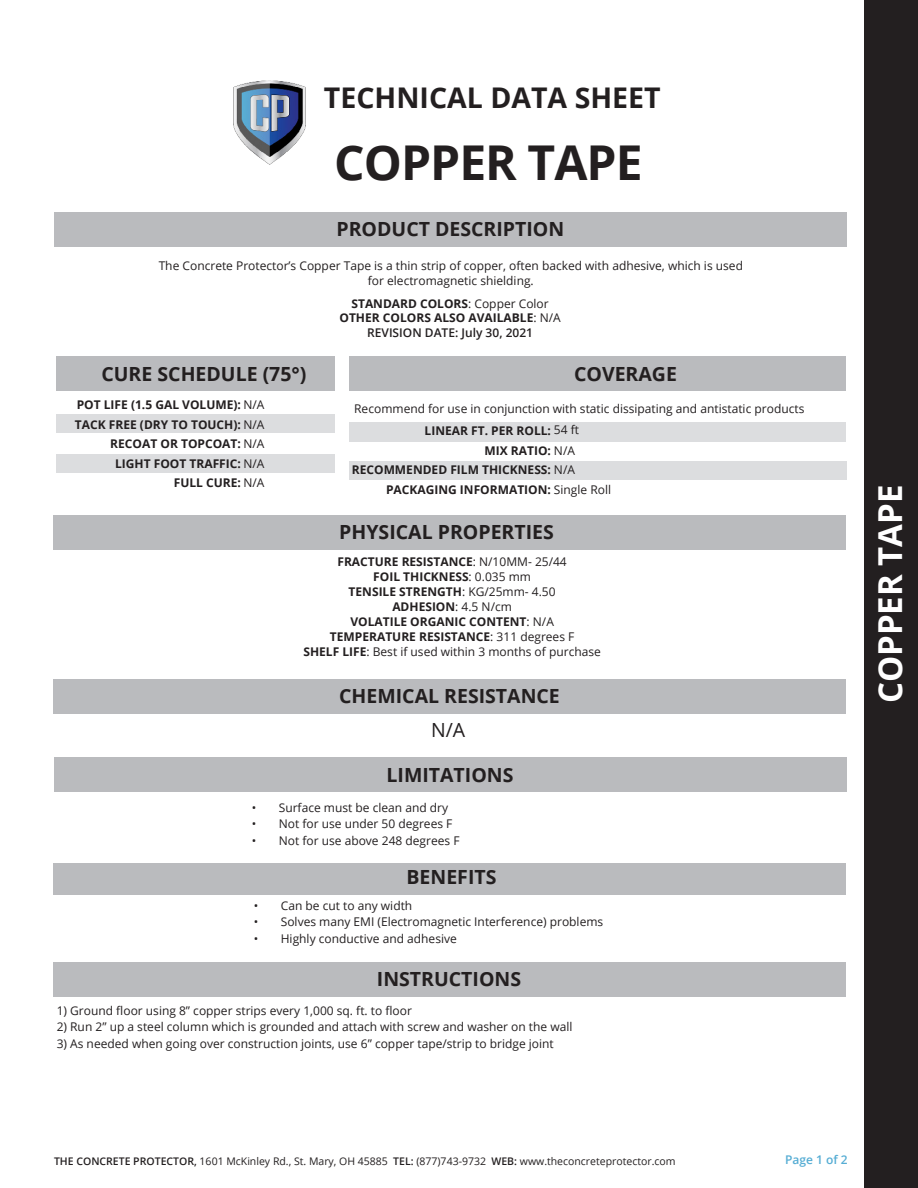
<style>
.page{position:relative;width:918px;height:1188px;background:#fff}
.page>*{position:absolute;margin:0;border:0;box-sizing:border-box;transform-origin:0 0}
.t1{font:700 48px "Open Sans";letter-spacing:-.02em;color:#231f20}
.t2{font:700 33px "Open Sans";color:#fff}
.t3{font:700 28.5px "Open Sans";color:#231f20}
.t4{font:700 19.5px "Open Sans";color:#231f20}
.t5{font:19.5px "Open Sans";color:#231f20}
.t6{font:12px "Open Sans";color:#231f20}
.t7{font:700 12px "Open Sans";color:#231f20}
.t8{font:600 12px "Open Sans";color:#231f20}
.t9{font:600 12px "Open Sans";color:#56add4}
.t10{font:10.5px "Open Sans";color:#231f20}
.s1{font-weight:400}
.s2{font-weight:700}
.s3{font-weight:600}
</style>
<div class="page">
<div style="left:865px;top:0;width:53px;height:1188px;background:#231f20"></div>
<div style="left:55px;top:212px;width:792px;height:34px;background:#babbbe"></div>
<div style="left:56px;top:357px;width:278px;height:34px;background:#babbbe"></div>
<div style="left:56px;top:415px;width:278px;height:18px;background:#dcdddf"></div>
<div style="left:350px;top:357px;width:496px;height:34px;background:#babbbe"></div>
<div style="left:56px;top:454px;width:278px;height:18px;background:#dcdddf"></div>
<div style="left:350px;top:422px;width:496px;height:19px;background:#dcdddf"></div>
<div style="left:350px;top:461px;width:497px;height:18px;background:#dcdddf"></div>
<div style="left:54px;top:515px;width:792px;height:35px;background:#babbbe"></div>
<img style="left:234px;top:80px;width:71px;height:85px">
<div style="left:54px;top:679px;width:792px;height:34px;background:#babbbe"></div>
<div style="left:53px;top:962px;width:792px;height:34px;background:#babbbe"></div>
<div style="left:54px;top:758px;width:792px;height:34px;background:#babbbe"></div>
<div style="left:53px;top:863px;width:792px;height:31px;background:#babbbe"></div>
<p class="t3" style="left:324px;top:77px;width:338px">TECHNICAL DATA SHEET</p>
<p class="t1" style="left:334px;top:128px;width:310px">COPPER TAPE</p>
<p class="t4" style="left:337px;top:215px;width:229px">PRODUCT DESCRIPTION</p>
<p class="t6" style="left:159px;top:258px;width:586px">The Concrete Protector’s Copper Tape is a thin strip of copper, often backed with adhesive, which is used</p>
<p class="t6" style="left:368px;top:272px;width:167px">for electromagnetic shielding.</p>
<p class="t7" style="left:351px;top:295px;width:199px">STANDARD COLORS<span class="s1">: Copper Color</span></p>
<p class="t7" style="left:339px;top:309px;width:223px">OTHER COLORS ALSO AVAILABLE<span class="s1">: N/A</span></p>
<p class="t8" style="left:367px;top:324px;width:167px">REVISION DATE: July 30, 2021</p>
<p class="t4" style="left:101px;top:360px;width:207px">CURE SCHEDULE (75°)</p>
<p class="t4" style="left:574px;top:360px;width:104px">COVERAGE</p>
<p class="t7" style="left:77px;top:396px;width:189px">POT LIFE (1.5 GAL VOLUME): <span class="s1">N/A</span></p>
<p class="t7" style="left:75px;top:416px;width:191px">TACK FREE (DRY TO TOUCH): <span class="s1">N/A</span></p>
<p class="t7" style="left:110px;top:435px;width:156px">RECOAT OR TOPCOAT: <span class="s1">N/A</span></p>
<p class="t7" style="left:115px;top:455px;width:151px">LIGHT FOOT TRAFFIC: <span class="s1">N/A</span></p>
<p class="t7" style="left:174px;top:474px;width:92px">FULL CURE: <span class="s1">N/A</span></p>
<p class="t6" style="left:354px;top:401px;width:452px">Recommend for use in conjunction with static dissipating and antistatic products</p>
<p class="t6" style="left:554px;top:421px;width:27px">54 ft</p>
<p class="t7" style="left:425px;top:422px;width:128px">LINEAR FT. PER ROLL:</p>
<p class="t7" style="left:484px;top:442px;width:92px">MIX RATIO: <span class="s1">N/A</span></p>
<p class="t7" style="left:352px;top:461px;width:225px">RECOMMENDED FILM THICKNESS: <span class="s1">N/A</span></p>
<p class="t7" style="left:386px;top:481px;width:227px">PACKAGING INFORMATION: <span class="s1">Single Roll</span></p>
<p class="t4" style="left:339px;top:518px;width:216px">PHYSICAL PROPERTIES</p>
<p class="t7" style="left:337px;top:553px;width:231px">FRACTURE RESISTANCE<span class="s1">: N/10MM- 25/44</span></p>
<p class="t7" style="left:373px;top:568px;width:159px">FOIL THICKNESS<span class="s1">: 0.035 mm</span></p>
<p class="t7" style="left:349px;top:583px;width:209px">TENSILE STRENGTH<span class="s1">: KG/25mm- 4.50</span></p>
<p class="t7" style="left:392px;top:598px;width:121px">ADHESION<span class="s1">: 4.5 N/cm</span></p>
<p class="t7" style="left:350px;top:613px;width:205px">VOLATILE ORGANIC CONTENT<span class="s1">: N/A</span></p>
<p class="t7" style="left:330px;top:628px;width:246px">TEMPERATURE RESISTANCE<span class="s1">: 311 degrees F</span></p>
<p class="t6" style="left:303px;top:643px;width:299px"><span class="s2">SHELF LIFE</span>: Best if used within 3 months of purchase</p>
<p class="t4" style="left:339px;top:682px;width:222px">CHEMICAL RESISTANCE</p>
<p class="t5" style="left:431px;top:717px;width:36px">N/A</p>
<p class="t4" style="left:387px;top:761px;width:128px">LIMITATIONS</p>
<p class="t6" style="left:252px;top:799px;width:198px">• Surface must be clean and dry</p>
<p class="t6" style="left:252px;top:816px;width:202px">• Not for use under 50 degrees F</p>
<p class="t6" style="left:252px;top:832px;width:209px">• Not for use above 248 degrees F</p>
<p class="t4" style="left:407px;top:863px;width:91px">BENEFITS</p>
<p class="t6" style="left:254px;top:897px;width:160px">• Can be cut to any width</p>
<p class="t6" style="left:254px;top:914px;width:351px">• Solves many EMI (Electromagnetic Interference) problems</p>
<p class="t6" style="left:254px;top:930px;width:205px">• Highly conductive and adhesive</p>
<p class="t4" style="left:377px;top:965px;width:146px">INSTRUCTIONS</p>
<p class="t6" style="left:57px;top:1002px;width:357px">1) Ground floor using 8” copper strips every 1,000 sq. ft. to floor</p>
<p class="t6" style="left:57px;top:1019px;width:517px">2) Run 2” up a steel column which is grounded and attach with screw and washer on the wall</p>
<p class="t6" style="left:57px;top:1035px;width:499px">3) As needed when going over construction joints, use 6” copper tape/strip to bridge joint</p>
<p class="t2" style="left:867px;top:703px;width:220px;rotate:-90deg">COPPER TAPE</p>
<p class="t10" style="left:54px;top:1154px;width:623px"><span class="s3">THE CONCRETE PROTECTOR,</span> 1601 McKinley Rd., St. Mary, OH 45885 <span class="s3">TEL:</span> (877)743-9732 <span class="s3">WEB:</span> www.theconcreteprotector.com</p>
<p class="t9" style="left:785px;top:1152px;width:64px">Page 1 of 2</p>
</div>
